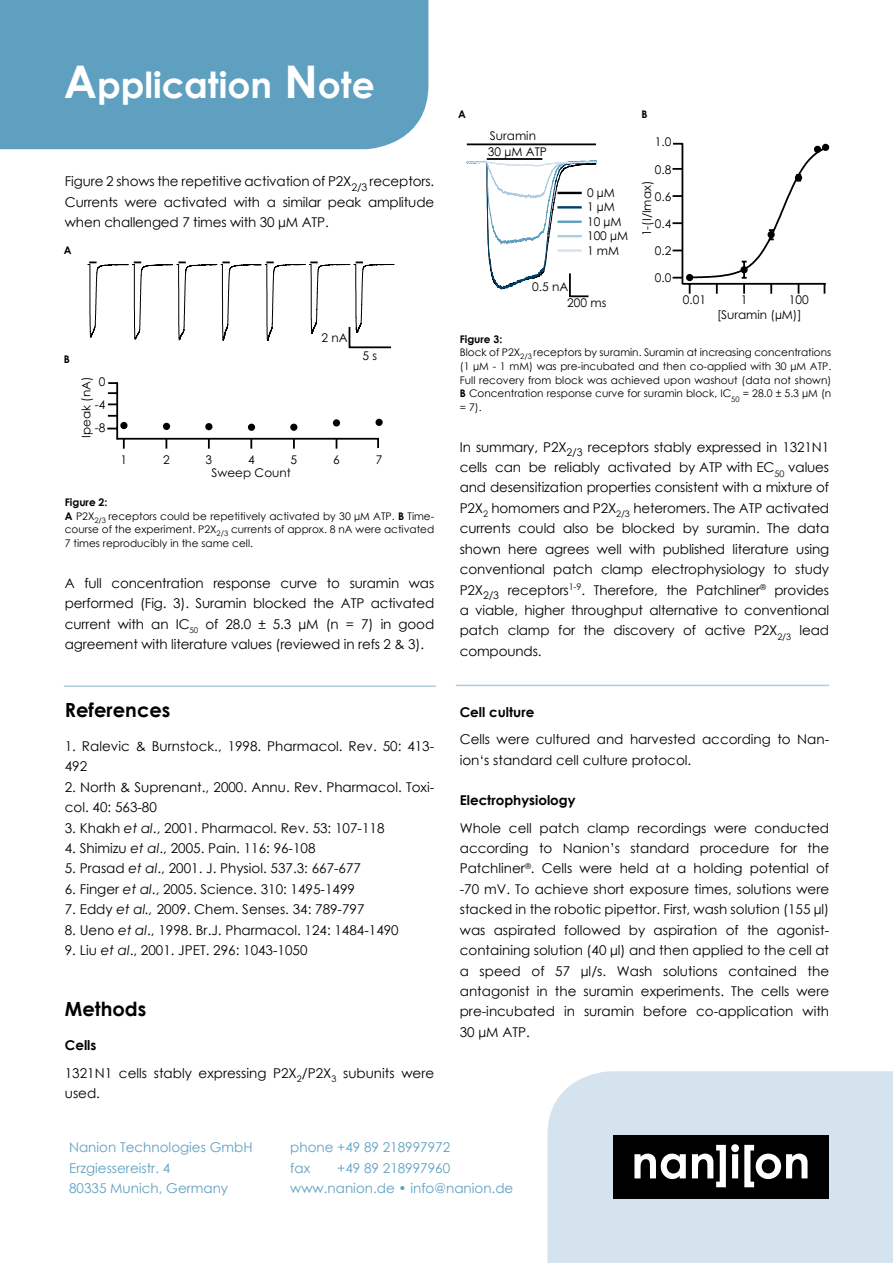
<style>
.page{position:relative;width:893px;height:1263px;background:#fff}
.page>*{position:absolute;margin:0;border:0;box-sizing:border-box;transform-origin:0 0}
.t1{font:700 36px "Century Gothic";color:#fff}
.t2{font:700 19.5px "Century Gothic";color:#000}
.t3{font:13.5px/20.4px "Century Gothic";color:#000;text-align:justify}
.t4{font:13.5px/20.4px "Century Gothic";color:#5fa0c1}
.t5{font:700 13.5px "Century Gothic";color:#000}
.t6{font:12px/14.4px "Century Gothic";color:#000}
.t7{font:10.5px/13.6px "Century Gothic";color:#000}
.t8{font:700 10.5px "Century Gothic";color:#000}
.s1{font-size:45px}
.s2{font-weight:700}
.s3{font-style:italic}
</style>
<div class="page">
<div style="left:547px;top:1071px;width:346px;height:192px;background:#d5e3ef"></div>
<div style="left:613px;top:1135px;width:216px;height:64px;background:#000"></div>
<svg style="left:634px;top:1153px;width:52px;height:26px"></svg>
<svg style="left:692px;top:1144px;width:115px;height:43px"></svg>
<div style="left:0;top:0;width:428px;height:149px;background:#5fa0c1"></div>
<hr style="left:64px;top:685px;width:372px;height:2px;background:#afcce1">
<hr style="left:456px;top:685px;width:373px;height:1px;background:#afcce1">
<div style="left:822px;top:144px;width:7px;height:7px;background:#000;border-radius:50%"></div>
<svg style="left:672px;top:143px;width:156px;height:151px"></svg>
<svg style="left:467px;top:158px;width:130px;height:140px"></svg>
<hr style="left:569px;top:274px;width:2px;height:22px;background:#000">
<hr style="left:557px;top:192px;width:25px;height:2px;background:#000">
<hr style="left:557px;top:206px;width:25px;height:3px;background:#004064">
<hr style="left:557px;top:221px;width:25px;height:2px;background:#5fa0c1">
<hr style="left:557px;top:235px;width:25px;height:2px;background:#afcce1">
<hr style="left:557px;top:249px;width:25px;height:3px;background:#d5e3ef">
<hr style="left:487px;top:158px;width:55px;height:2px;background:#000">
<hr style="left:467px;top:143px;width:129px;height:2px;background:#000">
<svg style="left:88px;top:261px;width:306px;height:86px"></svg>
<hr style="left:350px;top:346px;width:40px;height:2px;background:#000">
<hr style="left:116px;top:384px;width:2px;height:55px;background:#000">
<svg style="left:108px;top:415px;width:9px;height:2px"></svg>
<svg style="left:108px;top:403px;width:9px;height:2px"></svg>
<svg style="left:108px;top:392px;width:9px;height:2px"></svg>
<svg style="left:108px;top:382px;width:10px;height:2px"></svg>
<hr style="left:117px;top:438px;width:262px;height:2px;background:#000">
<svg style="left:377px;top:440px;width:2px;height:8px"></svg>
<svg style="left:293px;top:439px;width:2px;height:10px"></svg>
<svg style="left:250px;top:439px;width:2px;height:10px"></svg>
<svg style="left:208px;top:439px;width:2px;height:10px"></svg>
<svg style="left:123px;top:439px;width:2px;height:10px"></svg>
<div style="left:120px;top:422px;width:8px;height:7px;background:#000;border-radius:50%"></div>
<div style="left:163px;top:423px;width:7px;height:7px;background:#000;border-radius:50%"></div>
<div style="left:205px;top:423px;width:7px;height:7px;background:#000;border-radius:50%"></div>
<div style="left:248px;top:424px;width:7px;height:7px;background:#000;border-radius:50%"></div>
<div style="left:290px;top:424px;width:7px;height:7px;background:#000;border-radius:50%"></div>
<div style="left:333px;top:419px;width:7px;height:7px;background:#000;border-radius:50%"></div>
<div style="left:375px;top:419px;width:8px;height:7px;background:#000;border-radius:50%"></div>
<h1 class="t1" style="left:64px;top:57px;width:313px"><span class="s1">A</span>pplication <span class="s1">N</span>ote</h1>
<p class="t3" style="left:65px;top:171px;width:371px">Figure 2 shows the repetitive activation of P2X<sub>2/3</sub> receptors.<br>Currents were activated with a similar peak amplitude when challenged 7 times with 30 µM ATP.</p>
<p class="t8" style="left:64px;top:242px;width:9px">A</p>
<p class="t8" style="left:64px;top:351px;width:8px">B</p>
<p class="t6" style="left:99px;top:375px;width:8px">0</p>
<p class="t6" style="left:79px;top:438px;width:63px;rotate:-90deg">Ipeak (nA)</p>
<p class="t6" style="left:95px;top:397px;width:12px">-4</p>
<p class="t6" style="left:95px;top:420px;width:12px">-8</p>
<p class="t6" style="left:321px;top:330px;width:28px">2 nA</p>
<p class="t6" style="left:363px;top:348px;width:16px">5 s</p>
<p class="t6" style="left:121px;top:452px;width:8px">1</p>
<p class="t6" style="left:163px;top:452px;width:8px">2</p>
<p class="t6" style="left:206px;top:452px;width:8px">3</p>
<p class="t6" style="left:248px;top:452px;width:8px">4</p>
<p class="t6" style="left:291px;top:452px;width:8px">5</p>
<p class="t6" style="left:333px;top:452px;width:8px">6</p>
<p class="t6" style="left:376px;top:452px;width:8px">7</p>
<p class="t6" style="left:212px;top:465px;width:81px">Sweep Count</p>
<p class="t7" style="left:65px;top:495px;width:371px"><span class="s2">Figure 2:<br>A</span> P2X<sub>2/3</sub> receptors could be repetitively activated by 30 µM ATP. <span class="s2">B</span> Time&shy;course of the experiment. P2X<sub>2/3</sub> currents of approx. 8 nA were activated 7 times reproducibly in the same cell.</p>
<p class="t3" style="left:65px;top:572px;width:371px">A full concentration response curve to suramin was performed (Fig. 3). Suramin blocked the ATP activated current with an IC<sub>50</sub> of 28.0 ± 5.3 µM (n = 7) in good agreement with literature values (reviewed in refs 2 &amp; 3).</p>
<h2 class="t2" style="left:65px;top:695px;width:107px">References</h2>
<p class="t3" style="left:65px;top:736px;width:371px">1. Ralevic &amp; Burnstock., 1998. Pharmacol. Rev. 50: 413-<br>492</p>
<p class="t3" style="left:65px;top:776px;width:371px">2. North &amp; Suprenant., 2000. Annu. Rev. Pharmacol. Toxi&shy;col. 40: 563-80</p>
<p class="t3" style="left:65px;top:817px;width:321px">3. Khakh <span class="s3">et al</span>., 2001. Pharmacol. Rev. 53: 107-118</p>
<p class="t3" style="left:65px;top:838px;width:252px">4. Shimizu <span class="s3">et al</span>., 2005. Pain. 116: 96-108</p>
<p class="t3" style="left:65px;top:858px;width:298px">5. Prasad <span class="s3">et al</span>., 2001. J. Physiol. 537.3: 667-677</p>
<p class="t3" style="left:65px;top:878px;width:292px">6. Finger <span class="s3">et al</span>., 2005. Science. 310: 1495-1499</p>
<p class="t3" style="left:65px;top:899px;width:301px">7. Eddy <span class="s3">et al.,</span> 2009. Chem. Senses. 34: 789-797</p>
<p class="t3" style="left:65px;top:919px;width:335px">8. Ueno <span class="s3">et al</span>., 1998. Br.J. Pharmacol. 124: 1484-1490</p>
<p class="t3" style="left:65px;top:940px;width:244px">9. Liu <span class="s3">et al</span>., 2001. JPET. 296: 1043-1050</p>
<h2 class="t2" style="left:65px;top:994px;width:83px">Methods</h2>
<p class="t3" style="left:65px;top:1032px;width:371px;line-height:27.2px"><span class="s2">Cells<br></span>1321N1 cells stably expressing P2X<sub>2</sub>/P2X<sub>3</sub> subunits were</p>
<p class="t3" style="left:65px;top:1083px;width:37px">used.</p>
<p class="t8" style="left:458px;top:106px;width:9px">A</p>
<p class="t8" style="left:641px;top:106px;width:8px">B</p>
<p class="t6" style="left:490px;top:128px;width:48px">Suramin</p>
<p class="t6" style="left:488px;top:144px;width:60px">30 µM ATP</p>
<p class="t6" style="left:587px;top:185px;width:43px">0 µM<br>1 µM<br>10 µM<br>100 µM<br>1 mM</p>
<p class="t6" style="left:567px;top:277px;width:41px;line-height:17px;text-indent:-35px">0.5 nA<br>200 ms</p>
<p class="t6" style="left:655px;top:135px;width:18px">1.0</p>
<p class="t6" style="left:655px;top:162px;width:18px">0.8</p>
<p class="t6" style="left:655px;top:189px;width:18px">0.6</p>
<p class="t6" style="left:655px;top:216px;width:18px">0.4</p>
<p class="t6" style="left:655px;top:243px;width:18px">0.2</p>
<p class="t6" style="left:655px;top:271px;width:18px">0.0</p>
<p class="t6" style="left:639px;top:236px;width:57px;rotate:-90deg">1-(I/Imax)</p>
<p class="t6" style="left:683px;top:293px;width:25px">0.01</p>
<p class="t6" style="left:741px;top:293px;width:8px">1</p>
<p class="t6" style="left:717px;top:292px;width:93px;text-indent:72px">100 [Suramin (µM)]</p>
<p class="t7" style="left:460px;top:332px;width:373px"><span class="s2">Figure 3:<br></span>Block of P2X<sub>2/3</sub> receptors by suramin. Suramin at increasing concentrations (1 µM - 1 mM) was pre-incubated and then co-applied with 30 µM ATP.<br>Full recovery from block was achieved upon washout (data not shown)<br><span class="s2">B</span> Concentration response curve for suramin block, IC<sub>50</sub> = 28.0 ± 5.3 µM (n = 7).</p>
<p class="t3" style="left:460px;top:436px;width:371px">In summary, P2X<sub>2/3</sub> receptors stably expressed in 1321N1 cells can be reliably activated by ATP with EC<sub>50</sub> values and desensitization properties consistent with a mixture of P2X<sub>2</sub> homomers and P2X<sub>2/3</sub> heteromers. The ATP activated currents could also be blocked by suramin. The data shown here agrees well with published literature using conventional patch clamp electrophysiology to study P2X<sub>2/3</sub> receptors<sup>1-9</sup>. Therefore, the Patchliner<sup>®</sup> provides a viable, higher throughput alternative to conventional patch clamp for the discovery of active P2X<sub>2/3</sub> lead compounds.</p>
<p class="t5" style="left:460px;top:702px;width:76px">Cell culture</p>
<p class="t3" style="left:460px;top:729px;width:371px">Cells were cultured and harvested according to Nan&shy;ion‘s standard cell culture protocol.</p>
<p class="t5" style="left:460px;top:790px;width:117px">Electrophysiology</p>
<p class="t3" style="left:460px;top:817px;width:371px">Whole cell patch clamp recordings were conducted according to Nanion’s standard procedure for the Patchliner<sup>®</sup>. Cells were held at a holding potential of -70 mV. To achieve short exposure times, solutions were stacked in the robotic pipettor. First, wash solution (155 µl) was aspirated followed by aspiration of the agonist&shy;containing solution (40 µl) and then applied to the cell at a speed of 57 µl/s. Wash solutions contained the antagonist in the suramin experiments. The cells were pre-incubated in suramin before co-application with 30 µM ATP.</p>
<p class="t4" style="left:69px;top:1137px;width:185px">Nanion Technologies GmbH<br>Erzgiessereistr. 4<br>80335 Munich, Germany</p>
<p class="t4" style="left:290px;top:1137px;width:161px">phone +49 89 218997972 fax</p>
<p class="t4" style="left:290px;top:1157px;width:225px;text-indent:47px">+49 89 218997960 www.nanion.de <span class="s2">•</span> info@nanion.de</p>
</div>
